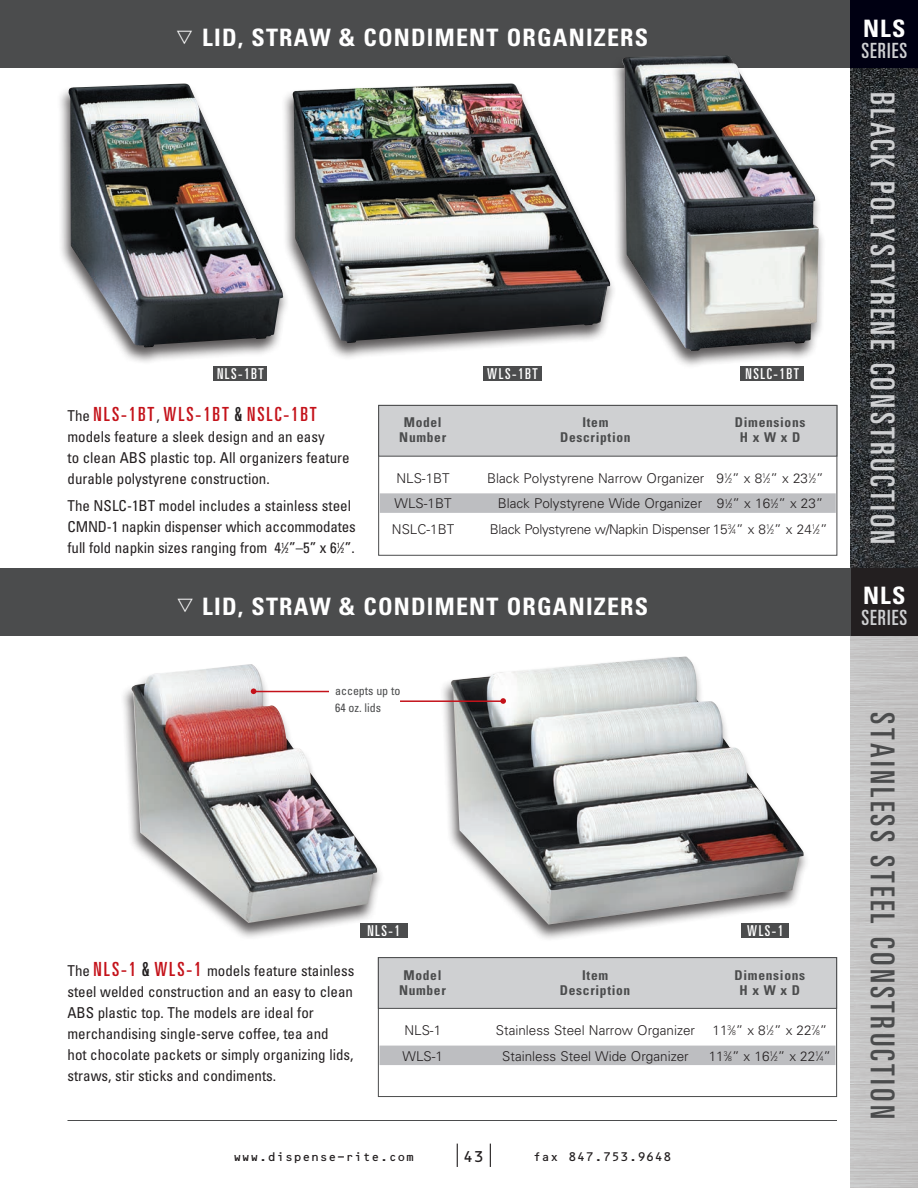
<style>
.page{position:relative;width:918px;height:1188px;background:#fff}
.page>*{position:absolute;margin:0;border:0;box-sizing:border-box;transform-origin:0 0}
.t1{font:ultra-condensed 33px "Univers";letter-spacing:.1em;color:#cfd0d2}
.t2{font:ultra-condensed 33px "Univers";letter-spacing:.1em;color:#4b4c4d}
.t3{font:700 condensed 24px "Univers";letter-spacing:.05em;color:#fff}
.t4{font:ultra-condensed 21px "Univers";letter-spacing:.05em;color:#cfd0d2}
.Sm_A_Body_Copy{font:ultra-condensed 19.5px "Univers";letter-spacing:.1em;color:#c4121a}
.t5{font:19.5px "European Pi Three";color:#fff}
.Sm_A_Body_Copy-2{font:condensed 15px/21px "Univers";color:#231f20}
.t6{font:ultra-condensed 15px "Univers";letter-spacing:.1em;color:#fff}
.t7{font:15px "OCRB";color:#231f20}
.SM_B_Chart_Body_Rule{font:300 13.5px "Univers";color:#231f20}
.t8{font:700 condensed 13.5px "Univers";letter-spacing:.05em;color:#4b4c4d}
.SM_B_Chart_Body{font:300 13.5px "Univers";color:#231f20}
.SM_B_Chart_Body_Rule-2{font:300 13.5px "Univers";letter-spacing:-.025em;color:#231f20}
.t9{font:12px "OCRB";color:#231f20}
.t10{font:condensed 12px/16.5px "Univers";letter-spacing:-.005em;color:#4b4c4d}
.s1{font-stretch:condensed;font-size:15px;color:#231f20}
.s2{color:#231f20}
.s3{font-size:7.5px}
.s4{font-size:6.75px}
.s5{font-stretch:ultra-condensed;font-size:19.5px;color:#c4121a}
.s6{font-stretch:ultra-condensed;font-size:19.5px}
</style>
<div class="page">
<div style="left:0;top:0;width:850px;height:68px;background:#4b4c4d"></div>
<img style="left:850px;top:68px;width:68px;height:500px">
<hr style="left:68px;top:1120px;width:769px;height:1px;background:#4b4c4d">
<div style="left:378px;top:957px;width:459px;height:52px;background:#cfd0d2;border:1px solid #4b4c4d"></div>
<div style="left:380px;top:1046px;width:456px;height:19px;background:#bdbec1"></div>
<div style="left:850px;top:568px;width:68px;height:68px;background:#231f20"></div>
<div style="left:360px;top:924px;width:48px;height:14px;background:#4b4c4d"></div>
<div style="left:281px;top:82px;width:336px;height:280px;background:#231f20;opacity:.75"></div>
<img style="left:293px;top:83px;width:317px;height:260px">
<div style="left:57px;top:82px;width:233px;height:284px;background:#231f20;opacity:.75"></div>
<img style="left:68px;top:84px;width:216px;height:264px">
<div style="left:611px;top:54px;width:215px;height:315px;background:#231f20;opacity:.75"></div>
<img style="left:622px;top:55px;width:197px;height:296px">
<div style="left:740px;top:367px;width:64px;height:14px;background:#4b4c4d"></div>
<div style="left:214px;top:367px;width:53px;height:14px;background:#4b4c4d"></div>
<div style="left:483px;top:367px;width:59px;height:14px;background:#4b4c4d"></div>
<svg style="left:457px;top:1144px;width:1px;height:23px"></svg>
<svg style="left:490px;top:1144px;width:1px;height:23px"></svg>
<div style="left:378px;top:405px;width:459px;height:52px;background:#cfd0d2;border:1px solid #4b4c4d"></div>
<div style="left:380px;top:493px;width:456px;height:20px;background:#bdbec1"></div>
<div style="left:0;top:568px;width:850px;height:68px;background:#4b4c4d"></div>
<div style="left:119px;top:663px;width:265px;height:278px;background:#231f20;opacity:.75"></div>
<img style="left:131px;top:664px;width:247px;height:259px">
<div style="left:439px;top:656px;width:372px;height:287px;background:#231f20;opacity:.75"></div>
<img style="left:451px;top:656px;width:353px;height:269px">
<hr style="left:400px;top:700px;width:103px;height:2px;background:#c4121a">
<svg style="left:500px;top:698px;width:6px;height:6px"></svg>
<hr style="left:253px;top:691px;width:76px;height:1px;background:#c4121a">
<svg style="left:251px;top:689px;width:5px;height:5px"></svg>
<div style="left:850px;top:0;width:68px;height:68px;background:#000012"></div>
<p class="t5" style="left:176px;top:24px;width:18px">h</p>
<p class="t3" style="left:202px;top:23px;width:447px">LID, STRAW &amp; CONDIMENT ORGANIZERS</p>
<p class="t6" style="left:217px;top:365px;width:48px">NLS-1BT</p>
<p class="t6" style="left:487px;top:365px;width:52px">WLS-1BT</p>
<p class="t6" style="left:746px;top:365px;width:55px">NSLC-1BT</p>
<p class="Sm_A_Body_Copy" style="left:68px;top:403px;width:251px"><span class="s1">The</span> NLS-1BT<span class="s1">,</span> WLS-1BT <span class="s2">&amp;</span> NSLC-1BT</p>
<p class="Sm_A_Body_Copy-2" style="left:68px;top:426px;width:284px">models feature a sleek design and an easy<br>to clean ABS plastic top. All organizers feature durable polystyrene construction.</p>
<p class="Sm_A_Body_Copy-2" style="left:68px;top:495px;width:290px">The NSLC-1BT model includes a stainless steel<br>CMND-1 napkin dispenser which accommodates full fold napkin sizes ranging from 4<sup>1</sup>⁄<span class="s3">2</span>”–5” x 6<sup>1</sup>⁄<span class="s3">2</span>”.</p>
<p class="t8" style="left:404px;top:414px;width:39px">Model</p>
<p class="t8" style="left:582px;top:414px;width:28px">Item</p>
<p class="t8" style="left:735px;top:414px;width:72px">Dimensions</p>
<p class="t8" style="left:399px;top:429px;width:48px">Number</p>
<p class="t8" style="left:560px;top:429px;width:72px">Description</p>
<p class="t8" style="left:740px;top:429px;width:62px">H x W x D</p>
<p class="SM_B_Chart_Body_Rule" style="left:396px;top:470px;width:55px">NLS-1BT</p>
<p class="SM_B_Chart_Body_Rule" style="left:487px;top:470px;width:338px">Black Polystyrene Narrow Organizer 9<sup>1</sup>⁄<span class="s4">2</span>” x 8<sup>1</sup>⁄<span class="s4">2</span>” x 23<sup>1</sup>⁄<span class="s4">2</span>”</p>
<p class="SM_B_Chart_Body_Rule" style="left:395px;top:495px;width:59px">WLS-1BT</p>
<p class="SM_B_Chart_Body_Rule" style="left:498px;top:495px;width:327px">Black Polystyrene Wide Organizer 9<sup>1</sup>⁄<span class="s4">2</span>” x 16<sup>1</sup>⁄<span class="s4">2</span>” x 23”</p>
<p class="SM_B_Chart_Body_Rule" style="left:392px;top:521px;width:64px">NSLC-1BT</p>
<p class="SM_B_Chart_Body_Rule-2" style="left:490px;top:521px;width:339px">Black Polystyrene w/Napkin Dispenser 15<sup>3</sup>⁄<span class="s4">4</span>” x 8<sup>1</sup>⁄<span class="s4">2</span>” x 24<sup>1</sup>⁄<span class="s4">2</span>”</p>
<p class="t5" style="left:177px;top:593px;width:18px">h</p>
<p class="t3" style="left:202px;top:592px;width:447px">LID, STRAW &amp; CONDIMENT ORGANIZERS</p>
<p class="t10" style="left:335px;top:682px;width:67px">accepts up to<br>64 oz. lids</p>
<p class="Sm_A_Body_Copy-2" style="left:68px;top:960px;width:288px">The <span class="s5">NLS-1</span> <span class="s6">&amp;</span> <span class="s5">WLS-1</span> models feature stainless steel welded construction and an easy to clean ABS plastic top. The models are ideal for merchandising single-serve coffee, tea and<br>hot chocolate packets or simply organizing lids, straws, stir sticks and condiments.</p>
<p class="t6" style="left:367px;top:923px;width:34px">NLS-1</p>
<p class="t6" style="left:747px;top:923px;width:38px">WLS-1</p>
<p class="t8" style="left:404px;top:967px;width:39px">Model</p>
<p class="t8" style="left:582px;top:967px;width:28px">Item</p>
<p class="t8" style="left:735px;top:967px;width:72px">Dimensions</p>
<p class="t8" style="left:399px;top:982px;width:48px">Number</p>
<p class="t8" style="left:560px;top:982px;width:72px">Description</p>
<p class="t8" style="left:740px;top:982px;width:62px">H x W x D</p>
<p class="SM_B_Chart_Body_Rule" style="left:404px;top:1022px;width:38px">NLS-1</p>
<p class="SM_B_Chart_Body_Rule" style="left:496px;top:1022px;width:201px">Stainless Steel Narrow Organizer</p>
<p class="SM_B_Chart_Body_Rule" style="left:713px;top:1022px;width:116px">11<sup>3</sup>⁄<span class="s4">8</span>” x 8<sup>1</sup>⁄<span class="s4">2</span>” x 22<sup>7</sup>⁄<span class="s4">8</span>”</p>
<p class="SM_B_Chart_Body" style="left:403px;top:1048px;width:42px">WLS-1</p>
<p class="SM_B_Chart_Body" style="left:502px;top:1048px;width:188px">Stainless Steel Wide Organizer</p>
<p class="SM_B_Chart_Body" style="left:709px;top:1048px;width:124px">11<sup>3</sup>⁄<span class="s4">8</span>” x 16<sup>1</sup>⁄<span class="s4">2</span>” x 22<sup>1</sup>⁄<span class="s4">4</span>”</p>
<p class="t9" style="left:233px;top:1151px;width:183px">www.dispense-rite.com</p>
<p class="t7" style="left:463px;top:1149px;width:23px">43</p>
<p class="t9" style="left:533px;top:1151px;width:141px">fax 847.753.9648</p>
<p class="t3" style="left:863px;top:14px;width:44px">NLS</p>
<p class="t4" style="left:861px;top:39px;width:47px">SERIES</p>
<p class="t1" style="left:901px;top:92px;width:454px;rotate:90deg">BLACK POLYSTYRENE CONSTRUCTION</p>
<p class="t3" style="left:863px;top:580px;width:44px">NLS</p>
<p class="t4" style="left:861px;top:605px;width:47px">SERIES</p>
<p class="t2" style="left:901px;top:712px;width:408px;rotate:90deg">STAINLESS STEEL CONSTRUCTION</p>
</div>
